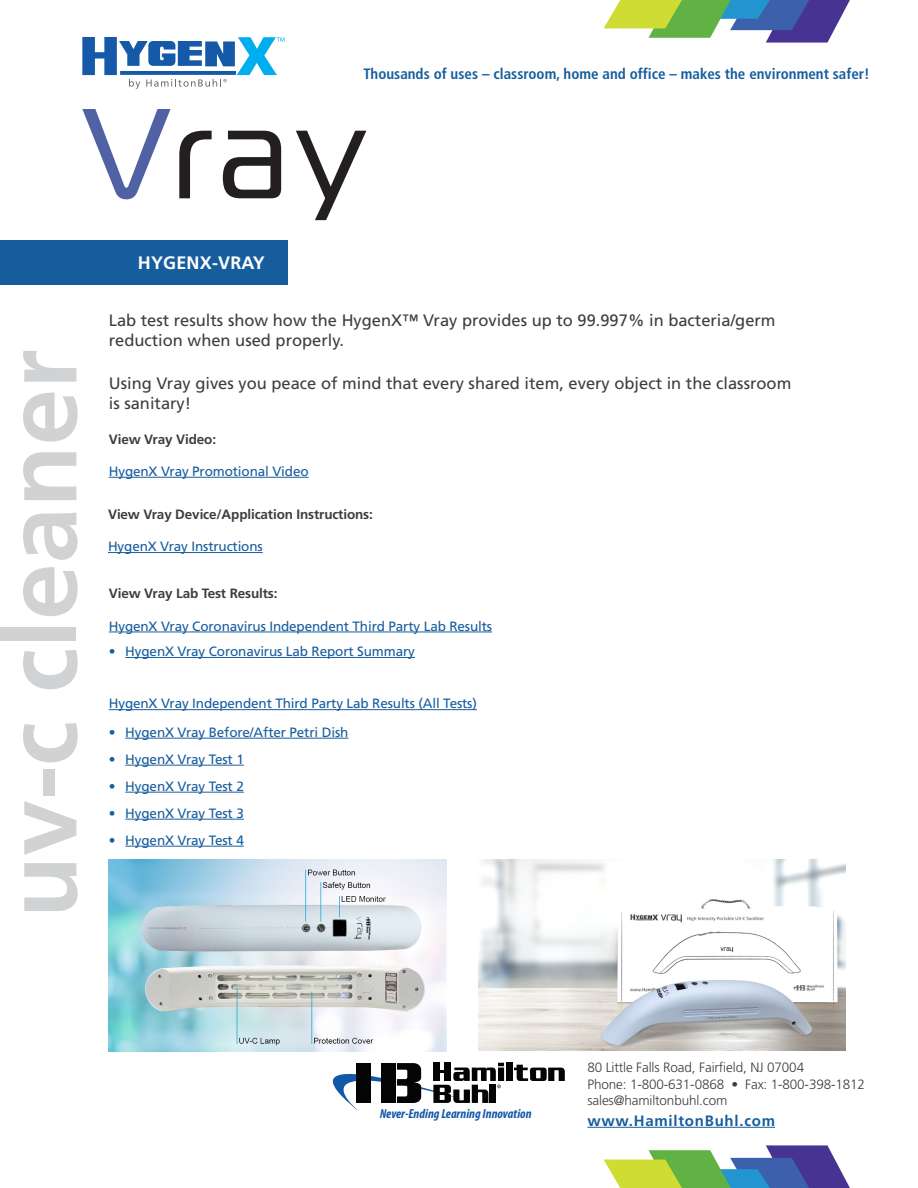
<style>
.page{position:relative;width:918px;height:1188px;background:#fff}
.page>*{position:absolute;margin:0;border:0;box-sizing:border-box;transform-origin:0 0}
.t1{font:700 101.25px "Frutiger LT Std";color:#d1d2d4}
.Product_Number{font:700 18px "Frutiger LT Std";letter-spacing:.01em;color:#fff}
.Headline_in_Blue{font:16.5px/19.8px "Frutiger LT Std";color:#3e3e3f}
.Model_Numbers_and_pr{font:700 condensed 15px "Frutiger LT Std";color:#175d9e}
.Footer_Web_Address{font:700 15px "Frutiger LT Std";letter-spacing:.05em;color:#175d9e}
.Footer_address{font:13.5px "Frutiger LT Std";letter-spacing:-.01em;color:#175d9e}
.Footer_address-2{font:300 13.5px "Frutiger LT Std";letter-spacing:-.01em;color:#3e3e3f}
.Footer_address-3{font:700 13.5px "Frutiger LT Std";letter-spacing:-.01em;color:#3e3e3f}
.t2{font:italic 700 condensed 13.2px "Myriad Pro";color:#1358a7}
</style>
<div class="page">
<div style="left:0;top:240px;width:288px;height:45px;background:#175d9e"></div>
<svg style="left:179px;top:131px;width:187px;height:89px"></svg>
<svg style="left:82px;top:109px;width:89px;height:90px"></svg>
<svg style="left:82px;top:37px;width:203px;height:52px"></svg>
<svg style="left:120px;top:71px;width:116px;height:4px"></svg>
<hr style="left:587px;top:1127px;width:188px;height:1px;background:#175d9e">
<div style="left:506px;top:1063px;width:7px;height:18px;background:#040503"></div>
<svg style="left:514px;top:1065px;width:51px;height:16px"></svg>
<svg style="left:332px;top:1063px;width:172px;height:48px"></svg>
<svg style="left:604px;top:0;width:246px;height:43px"></svg>
<svg style="left:604px;top:1145px;width:246px;height:43px"></svg>
<img style="left:478px;top:859px;width:368px;height:192px">
<img style="left:109px;top:859px;width:337px;height:193px">
<hr style="left:109px;top:632px;width:383px;height:1px;background:#175d9e">
<hr style="left:125px;top:657px;width:290px;height:1px;background:#175d9e">
<hr style="left:109px;top:709px;width:368px;height:1px;background:#175d9e">
<hr style="left:125px;top:738px;width:223px;height:1px;background:#175d9e">
<hr style="left:125px;top:765px;width:119px;height:1px;background:#175d9e">
<hr style="left:125px;top:792px;width:119px;height:1px;background:#175d9e">
<hr style="left:125px;top:819px;width:119px;height:1px;background:#175d9e">
<hr style="left:125px;top:846px;width:119px;height:1px;background:#175d9e">
<hr style="left:109px;top:477px;width:200px;height:1px;background:#175d9e">
<hr style="left:108px;top:552px;width:155px;height:1px;background:#175d9e">
<p class="Model_Numbers_and_pr" style="left:363px;top:65px;width:508px">Thousands of uses – classroom, home and office – makes the environment safer!</p>
<h1 class="t1" style="left:-18px;top:918px;width:570px;rotate:-90deg">uv-c cleaner</h1>
<p class="Product_Number" style="left:138px;top:252px;width:129px">HYGENX-VRAY</p>
<p class="Headline_in_Blue" style="left:109px;top:311px;width:668px">Lab test results show how the HygenX™ Vray provides up to 99.997% in bacteria/germ reduction when used properly.</p>
<p class="Headline_in_Blue" style="left:109px;top:374px;width:684px">Using Vray gives you peace of mind that every shared item, every object in the classroom is sanitary!</p>
<p class="Footer_address-3" style="left:109px;top:431px;width:109px">View Vray Video:</p>
<p class="Footer_address" style="left:109px;top:463px;width:201px">HygenX Vray Promotional Video</p>
<p class="Footer_address-3" style="left:108px;top:506px;width:266px">View Vray Device/Application Instructions:</p>
<p class="Footer_address" style="left:108px;top:539px;width:156px">HygenX Vray Instructions</p>
<p class="Footer_address-3" style="left:109px;top:586px;width:170px">View Vray Lab Test Results:</p>
<p class="Footer_address" style="left:109px;top:618px;width:385px">HygenX Vray Coronavirus Independent Third Party Lab Results</p>
<p class="Footer_address" style="left:109px;top:643px;width:308px">• HygenX Vray Coronavirus Lab Report Summary</p>
<p class="Footer_address" style="left:109px;top:696px;width:370px">HygenX Vray Independent Third Party Lab Results (All Tests)</p>
<p class="Footer_address" style="left:109px;top:724px;width:241px">• HygenX Vray Before/After Petri Dish</p>
<p class="Footer_address" style="left:109px;top:751px;width:137px">• HygenX Vray Test 1</p>
<p class="Footer_address" style="left:109px;top:778px;width:137px">• HygenX Vray Test 2</p>
<p class="Footer_address" style="left:109px;top:805px;width:137px">• HygenX Vray Test 3</p>
<p class="Footer_address" style="left:109px;top:832px;width:137px">• HygenX Vray Test 4</p>
<p class="t2" style="left:380px;top:1106px;width:153px">Never-Ending Learning Innovation</p>
<p class="Footer_address-2" style="left:587px;top:1060px;width:218px">80 Little Falls Road, Fairfield, NJ 07004</p>
<p class="Footer_address-2" style="left:587px;top:1076px;width:279px">Phone: 1-800-631-0868 • Fax: 1-800-398-1812</p>
<p class="Footer_address-2" style="left:587px;top:1092px;width:141px">sales@hamiltonbuhl.com</p>
<p class="Footer_Web_Address" style="left:587px;top:1112px;width:189px">www.HamiltonBuhl.com</p>
</div>
